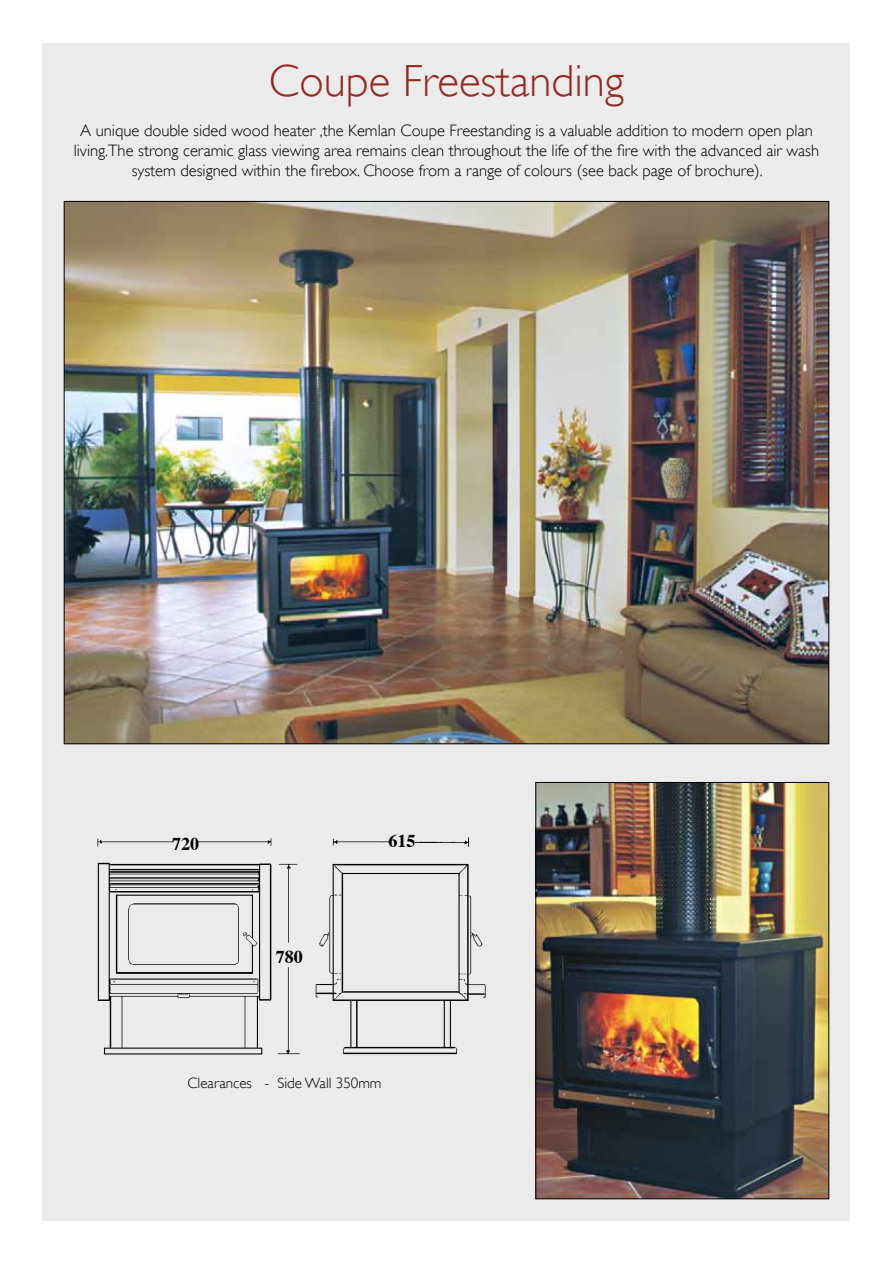
<style>
.page{position:relative;width:893px;height:1263px;background:#fff}
.page>*{position:absolute;margin:0;border:0;box-sizing:border-box;transform-origin:0 0}
.t1{font:300 45px "Gill Sans";color:#952a25}
.t2{font:700 18px "Times";color:#000}
.t3{font:300 16.5px/19.8px "Gill Sans";color:#000;text-align:center}
.t4{font:300 15px "Gill Sans";color:#000}
</style>
<div class="page">
<div style="left:43px;top:43px;width:807px;height:1177px;background:#ebebec"></div>
<img style="left:66px;top:203px;width:761px;height:539px">
<img style="left:537px;top:784px;width:290px;height:413px">
<div style="left:535px;top:782px;width:294px;height:417px;border:1px solid #000"></div>
<img style="left:97px;top:837px;width:389px;height:218px">
<h1 class="t1" style="left:269px;top:56px;width:357px">Coupe Freestanding</h1>
<p class="t3" style="left:74px;top:121px;width:747px">A unique double sided wood heater ,the Kemlan Coupe Freestanding is a valuable addition to modern open plan living.The strong ceramic glass viewing area remains clean throughout the life of the fire with the advanced air wash system designed within the firebox. Choose from a range of colours (see back page of brochure).</p>
<p class="t2" style="left:172px;top:827px;width:28px">720</p>
<p class="t2" style="left:388px;top:824px;width:28px">615</p>
<p class="t2" style="left:276px;top:939px;width:28px">780</p>
<p class="t4" style="left:187px;top:1075px;width:196px">Clearances - Side Wall 350mm</p>
</div>
